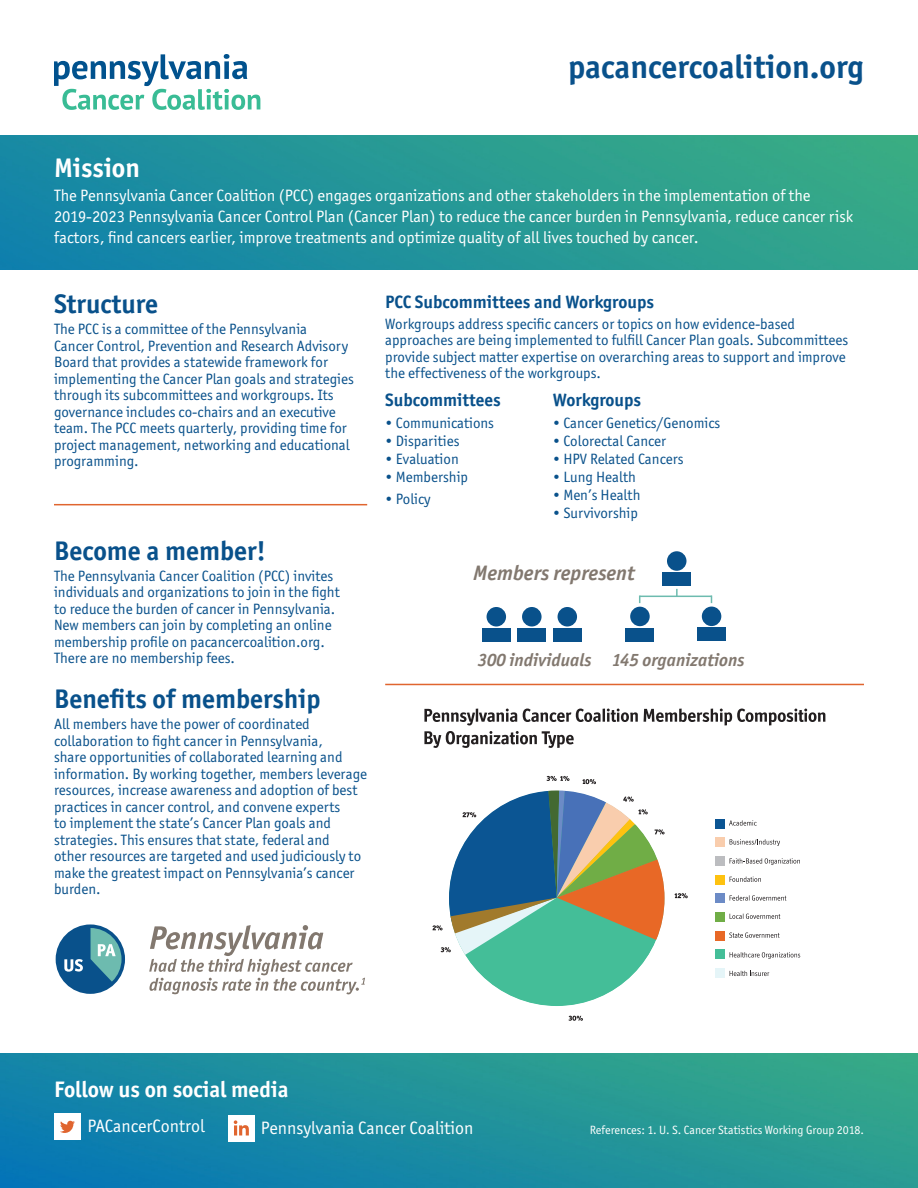
<style>
.page{position:relative;width:918px;height:1188px;background:#fff}
.page>*{position:absolute;margin:0;border:0;box-sizing:border-box;transform-origin:0 0}
.t1{font:700 33px "Officina Sans ITC Std";color:#09518b}
.t2{font:700 27px "Officina Sans ITC Std";color:#09518b}
.t3{font:700 27px "Officina Sans ITC Std";color:#fff}
.t4{font:700 22.5px "Officina Sans ITC Std";color:#fff}
.t5{font:italic 700 21px "Officina Sans ITC Std";color:#82786f}
.t6{font:700 18px "Officina Sans ITC Std";color:#09518b}
.t7{font:18px "Officina Sans ITC Std";color:#fff}
.t8{font:italic 700 18px "Officina Sans ITC Std";color:#82786f}
.t9{font:16.5px/21px "Officina Sans ITC Std";color:#fff}
.t10{font:15px/16.5px "Officina Sans ITC Std";color:#09518b}
.t11{font:12px "Officina Sans ITC Std";color:#fff}
</style>
<div class="page">
<img style="left:0;top:135px;width:918px;height:135px">
<svg style="left:54px;top:54px;width:206px;height:56px"></svg>
<img style="left:0;top:1053px;width:918px;height:135px">
<div style="left:228px;top:1115px;width:27px;height:27px;background:#fff"></div>
<svg style="left:234px;top:1120px;width:15px;height:15px"></svg>
<div style="left:54px;top:1113px;width:27px;height:27px;background:#fff"></div>
<svg style="left:60px;top:1121px;width:15px;height:12px"></svg>
<hr style="left:54px;top:504px;width:313px;height:1px;background:#e0652f">
<div style="left:482px;top:628px;width:28px;height:14px;background:#09518b"></div>
<div style="left:518px;top:628px;width:28px;height:14px;background:#09518b"></div>
<div style="left:553px;top:628px;width:28px;height:14px;background:#09518b"></div>
<div style="left:487px;top:607px;width:19px;height:19px;background:#09518b;border-radius:50%"></div>
<div style="left:626px;top:628px;width:28px;height:13px;background:#09518b"></div>
<div style="left:630px;top:607px;width:20px;height:19px;background:#09518b;border-radius:50%"></div>
<div style="left:522px;top:607px;width:20px;height:19px;background:#09518b;border-radius:50%"></div>
<div style="left:663px;top:572px;width:28px;height:14px;background:#09518b"></div>
<div style="left:667px;top:551px;width:19px;height:20px;background:#09518b;border-radius:50%"></div>
<div style="left:558px;top:607px;width:19px;height:19px;background:#09518b;border-radius:50%"></div>
<div style="left:697px;top:628px;width:29px;height:13px;background:#09518b"></div>
<div style="left:702px;top:607px;width:19px;height:19px;background:#09518b;border-radius:50%"></div>
<div style="left:56px;top:924px;width:69px;height:70px;border:4px solid #09518b;border-radius:50%"></div>
<svg style="left:149px;top:925px;width:216px;height:69px"></svg>
<svg style="left:58px;top:926px;width:65px;height:66px"></svg>
<hr style="left:640px;top:596px;width:72px;height:1px;background:#6dbbaf">
<svg style="left:676px;top:589px;width:2px;height:7px"></svg>
<hr style="left:385px;top:684px;width:479px;height:1px;background:#e0652f">
<div style="left:449px;top:791px;width:216px;height:215px;background:#44be98;border-radius:50%"></div>
<svg style="left:547px;top:776px;width:23px;height:5px"></svg>
<svg style="left:582px;top:779px;width:14px;height:5px"></svg>
<svg style="left:674px;top:893px;width:14px;height:5px"></svg>
<svg style="left:569px;top:1016px;width:14px;height:5px"></svg>
<svg style="left:432px;top:790px;width:233px;height:171px"></svg>
<div style="left:715px;top:819px;width:9px;height:9px;background:#0b5593"></div>
<div style="left:715px;top:838px;width:9px;height:9px;background:#f9cdad"></div>
<div style="left:715px;top:857px;width:9px;height:9px;background:#bcbdc0"></div>
<div style="left:715px;top:875px;width:9px;height:9px;background:#fec210"></div>
<div style="left:715px;top:894px;width:9px;height:9px;background:#6c8bc6"></div>
<div style="left:715px;top:912px;width:9px;height:10px;background:#70ad46"></div>
<div style="left:715px;top:931px;width:9px;height:9px;background:#e86826"></div>
<div style="left:715px;top:950px;width:9px;height:9px;background:#44be98"></div>
<svg style="left:729px;top:820px;width:28px;height:6px"></svg>
<svg style="left:730px;top:839px;width:50px;height:7px"></svg>
<svg style="left:730px;top:858px;width:70px;height:7px"></svg>
<svg style="left:730px;top:877px;width:31px;height:5px"></svg>
<svg style="left:730px;top:895px;width:56px;height:6px"></svg>
<svg style="left:730px;top:914px;width:50px;height:5px"></svg>
<svg style="left:729px;top:932px;width:51px;height:6px"></svg>
<svg style="left:730px;top:952px;width:70px;height:7px"></svg>
<div style="left:715px;top:968px;width:9px;height:9px;background:#e5f5f8"></div>
<svg style="left:730px;top:971px;width:39px;height:5px"></svg>
<svg style="left:424px;top:709px;width:93px;height:16px"></svg>
<svg style="left:523px;top:709px;width:115px;height:13px"></svg>
<svg style="left:644px;top:709px;width:181px;height:16px"></svg>
<svg style="left:424px;top:731px;width:150px;height:17px"></svg>
<p class="t1" style="left:568px;top:46px;width:297px">pacancercoalition.org</p>
<p class="t3" style="left:54px;top:151px;width:87px">Mission</p>
<p class="t9" style="left:54px;top:185px;width:801px">The Pennsylvania Cancer Coalition (PCC) engages organizations and other stakeholders in the implementation of the<br>2019-2023 Pennsylvania Cancer Control Plan (Cancer Plan) to reduce the cancer burden in Pennsylvania, reduce cancer risk factors, find cancers earlier, improve treatments and optimize quality of all lives touched by cancer.</p>
<p class="t2" style="left:54px;top:287px;width:106px">Structure</p>
<p class="t10" style="left:54px;top:321px;width:301px">The PCC is a committee of the Pennsylvania<br>Cancer Control, Prevention and Research Advisory Board that provides a statewide framework for implementing the Cancer Plan goals and strategies through its subcommittees and workgroups. Its governance includes co-chairs and an executive team. The PCC meets quarterly, providing time for project management, networking and educational programming.</p>
<p class="t2" style="left:54px;top:534px;width:214px">Become a member!</p>
<p class="t10" style="left:54px;top:567px;width:287px">The Pennsylvania Cancer Coalition (PCC) invites individuals and organizations to join in the fight to reduce the burden of cancer in Pennsylvania.<br>New members can join by completing an online membership profile on pacancercoalition.org.</p>
<p class="t10" style="left:54px;top:650px;width:183px">There are no membership fees.</p>
<p class="t2" style="left:54px;top:682px;width:268px">Benefits of membership</p>
<p class="t10" style="left:54px;top:716px;width:315px">All members have the power of coordinated collaboration to fight cancer in Pennsylvania,<br>share opportunities of collaborated learning and information. By working together, members leverage resources, increase awareness and adoption of best practices in cancer control, and convene experts<br>to implement the state’s Cancer Plan goals and strategies. This ensures that state, federal and<br>other resources are targeted and used judiciously to make the greatest impact on Pennsylvania’s cancer burden.</p>
<p class="t6" style="left:385px;top:290px;width:270px">PCC Subcommittees and Workgroups</p>
<p class="t10" style="left:385px;top:315px;width:465px">Workgroups address specific cancers or topics on how evidence-based approaches are being implemented to fulfill Cancer Plan goals. Subcommittees provide subject matter expertise on overarching areas to support and improve the effectiveness of the workgroups.</p>
<p class="t6" style="left:385px;top:388px;width:117px">Subcommittees</p>
<p class="t10" style="left:385px;top:415px;width:110px">• Communications</p>
<p class="t10" style="left:385px;top:433px;width:76px">• Disparities</p>
<p class="t10" style="left:385px;top:451px;width:75px">• Evaluation</p>
<p class="t10" style="left:385px;top:469px;width:84px">• Membership</p>
<p class="t10" style="left:385px;top:491px;width:47px">• Policy</p>
<p class="t6" style="left:553px;top:388px;width:90px">Workgroups</p>
<p class="t10" style="left:553px;top:415px;width:169px">• Cancer Genetics/Genomics</p>
<p class="t10" style="left:553px;top:433px;width:115px">• Colorectal Cancer</p>
<p class="t10" style="left:553px;top:451px;width:132px">• HPV Related Cancers</p>
<p class="t10" style="left:553px;top:469px;width:85px">• Lung Health</p>
<p class="t10" style="left:553px;top:487px;width:89px">• Men’s Health</p>
<p class="t10" style="left:553px;top:505px;width:87px">• Survivorship</p>
<p class="t5" style="left:473px;top:560px;width:163px">Members represent</p>
<p class="t8" style="left:478px;top:649px;width:115px">300 individuals</p>
<p class="t8" style="left:612px;top:649px;width:134px">145 organizations</p>
<p class="t4" style="left:54px;top:1076px;width:236px">Follow us on social media</p>
<p class="t7" style="left:87px;top:1116px;width:119px">PACancerControl</p>
<p class="t7" style="left:261px;top:1118px;width:214px">Pennsylvania Cancer Coalition</p>
<p class="t11" style="left:590px;top:1123px;width:276px">References: 1. U. S. Cancer Statistics Working Group 2018.</p>
</div>
